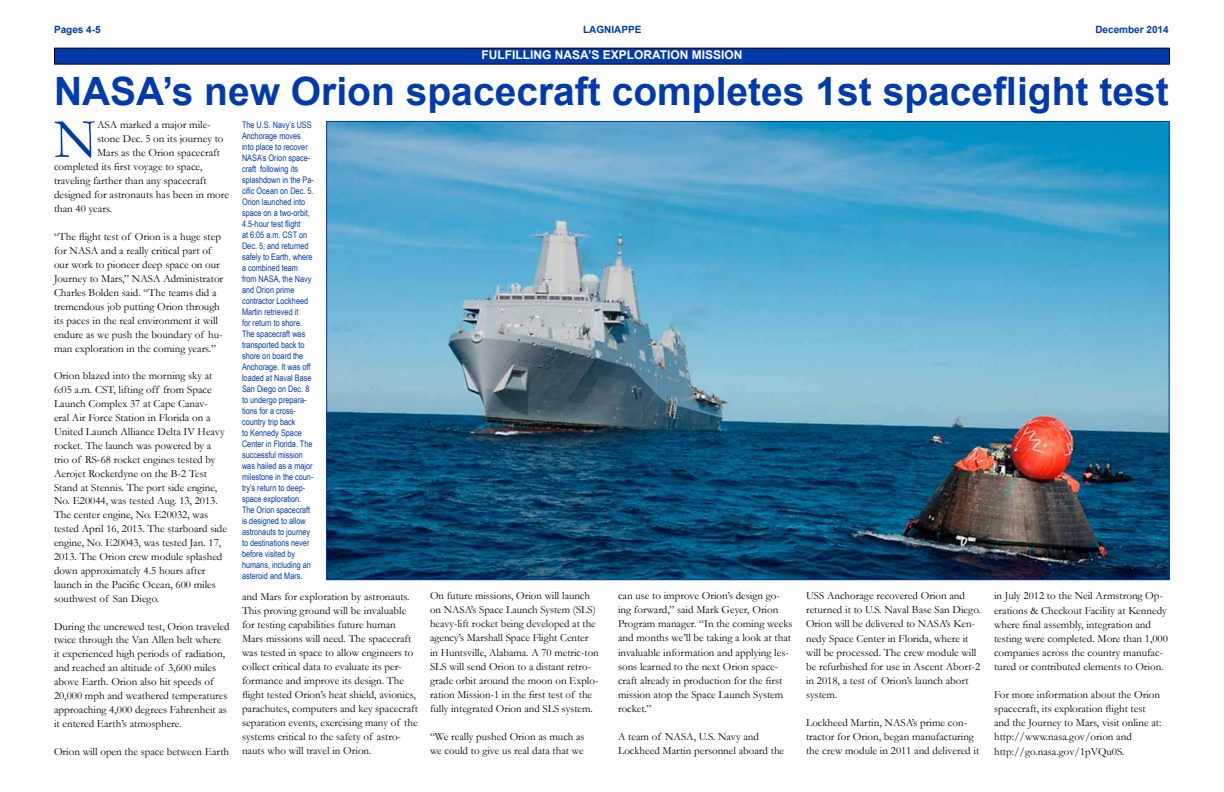
<style>
.page{position:relative;width:1224px;height:792px;background:#fff}
.page>*{position:absolute;margin:0;border:0;box-sizing:border-box;transform-origin:0 0}
.t1{font:55.9px "Garamond";color:#003bae}
.t2{font:700 39px "Arial";color:#003bae}
.t3{font:700 12px "Arial";color:#fff}
.t4{font:11px/14.1px "Garamond";color:#000}
.t5{font:700 10px "Arial";color:#003bae}
.t6{font:9px/11px "Arial Narrow";color:#003bae}
</style>
<div class="page">
<img style="left:328px;top:123px;width:839px;height:455px">
<div style="left:54px;top:48px;width:1116px;height:16px;background:#003bae"></div>
<p class="t5" style="left:54px;top:23px;width:48px">Pages 4-5</p>
<p class="t5" style="left:583px;top:23px;width:60px">LAGNIAPPE</p>
<p class="t5" style="left:1095px;top:23px;width:75px">December 2014</p>
<p class="t3" style="left:481px;top:47px;width:263px">FULFILLING NASA’S EXPLORATION MISSION</p>
<h2 class="t2" style="left:54px;top:66px;width:1116px">NASA’s new Orion spacecraft completes 1st spaceflight test</h2>
<h1 class="t1" style="left:54px;top:101px;width:45px">N</h1>
<p class="t4" style="left:97px;top:118px;width:115px">ASA marked a major mile-</p>
<p class="t4" style="left:97px;top:132px;width:128px">stone Dec. 5 on its journey to</p>
<p class="t4" style="left:97px;top:146px;width:124px">Mars as the Orion spacecraft</p>
<p class="t4" style="left:54px;top:160px;width:150px">completed its first voyage to space,</p>
<p class="t4" style="left:54px;top:174px;width:154px">traveling farther than any spacecraft</p>
<p class="t4" style="left:54px;top:188px;width:177px">designed for astronauts has been in more</p>
<p class="t4" style="left:54px;top:202px;width:60px">than 40 years.</p>
<p class="t4" style="left:54px;top:230px;width:171px">“The flight test of Orion is a huge step for NASA and a really critical part of our work to pioneer deep space on our Journey to Mars,” NASA Administrator Charles Bolden said. “The teams did a tremendous job putting Orion through its paces in the real environment it will endure as we push the boundary of hu&shy;man exploration in the coming years.”</p>
<p class="t4" style="left:54px;top:369px;width:175px">Orion blazed into the morning sky at 6:05 a.m. CST, lifting off from Space Launch Complex 37 at Cape Canav-<br>eral Air Force Station in Florida on a United Launch Alliance Delta IV Heavy rocket. The launch was powered by a trio of RS-68 rocket engines tested by Aerojet Rocketdyne on the B-2 Test Stand at Stennis. The port side engine, No. E20044, was tested Aug. 13, 2013.<br>The center engine, No. E20032, was tested April 16, 2013. The starboard side engine, No. E20043, was tested Jan. 17, 2013. The Orion crew module splashed down approximately 4.5 hours after launch in the Pacific Ocean, 600 miles southwest of San Diego.</p>
<p class="t4" style="left:54px;top:619px;width:177px">During the uncrewed test, Orion traveled twice through the Van Allen belt where it experienced high periods of radiation, and reached an altitude of 3,600 miles above Earth. Orion also hit speeds of 20,000 mph and weathered temperatures approaching 4,000 degrees Fahrenheit as it entered Earth’s atmosphere.</p>
<p class="t4" style="left:54px;top:744px;width:177px">Orion will open the space between Earth</p>
<p class="t6" style="left:242px;top:119px;width:73px">The U.S. Navy’s USS<br>Anchorage moves into place to recover<br>NASA’s Orion space&shy;craft following its splashdown in the Pa&shy;cific Ocean on Dec. 5.<br>Orion launched into space on a two-orbit,<br>4.5-hour test flight<br>at 6:05 a.m. CST on<br>Dec. 5, and returned safely to Earth, where a combined team from NASA, the Navy and Orion prime contractor Lockheed<br>Martin retrieved it<br>for return to shore.<br>The spacecraft was transported back to shore on board the<br>Anchorage. It was off loaded at Naval Base<br>San Diego on Dec. 8 to undergo prepara&shy;tions for a cross&shy;country trip back<br>to Kennedy Space<br>Center in Florida. The successful mission was hailed as a major milestone in the coun&shy;try’s return to deep&shy;space exploration.<br>The Orion spacecraft is designed to allow astronauts to journey to destinations never before visited by humans, including an asteroid and Mars.</p>
<p class="t4" style="left:242px;top:589px;width:178px">and Mars for exploration by astronauts.<br>This proving ground will be invaluable for testing capabilities future human Mars missions will need. The spacecraft was tested in space to allow engineers to collect critical data to evaluate its per&shy;formance and improve its design. The flight tested Orion’s heat shield, avionics, parachutes, computers and key spacecraft separation events, exercising many of the systems critical to the safety of astro&shy;nauts who will travel in Orion.</p>
<p class="t4" style="left:430px;top:588px;width:170px">On future missions, Orion will launch on NASA’s Space Launch System (SLS) heavy-lift rocket being developed at the agency’s Marshall Space Flight Center in Huntsville, Alabama. A 70 metric-ton SLS will send Orion to a distant retro&shy;grade orbit around the moon on Explo&shy;ration Mission-1 in the first test of the fully integrated Orion and SLS system.</p>
<p class="t4" style="left:430px;top:729px;width:156px">“We really pushed Orion as much as we could to give us real data that we</p>
<p class="t4" style="left:618px;top:588px;width:176px">can use to improve Orion’s design go&shy;ing forward,” said Mark Geyer, Orion Program manager. “In the coming weeks and months we’ll be taking a look at that invaluable information and applying les&shy;sons learned to the next Orion space&shy;craft already in production for the first mission atop the Space Launch System rocket.”</p>
<p class="t4" style="left:618px;top:729px;width:168px">A team of NASA, U.S. Navy and<br>Lockheed Martin personnel aboard the</p>
<p class="t4" style="left:806px;top:588px;width:176px">USS Anchorage recovered Orion and returned it to U.S. Naval Base San Diego.<br>Orion will be delivered to NASA’s Ken&shy;nedy Space Center in Florida, where it will be processed. The crew module will be refurbished for use in Ascent Abort-2 in 2018, a test of Orion’s launch abort system.</p>
<p class="t4" style="left:806px;top:715px;width:175px">Lockheed Martin, NASA’s prime con&shy;tractor for Orion, began manufacturing the crew module in 2011 and delivered it</p>
<p class="t4" style="left:994px;top:589px;width:175px">in July 2012 to the Neil Armstrong Op&shy;erations &amp; Checkout Facility at Kennedy where final assembly, integration and testing were completed. More than 1,000 companies across the country manufac&shy;tured or contributed elements to Orion.</p>
<p class="t4" style="left:994px;top:687px;width:169px">For more information about the Orion spacecraft, its exploration flight test and the Journey to Mars, visit online at: http://www.nasa.gov/orion and http://go.nasa.gov/1pVQu0S.</p>
</div>
